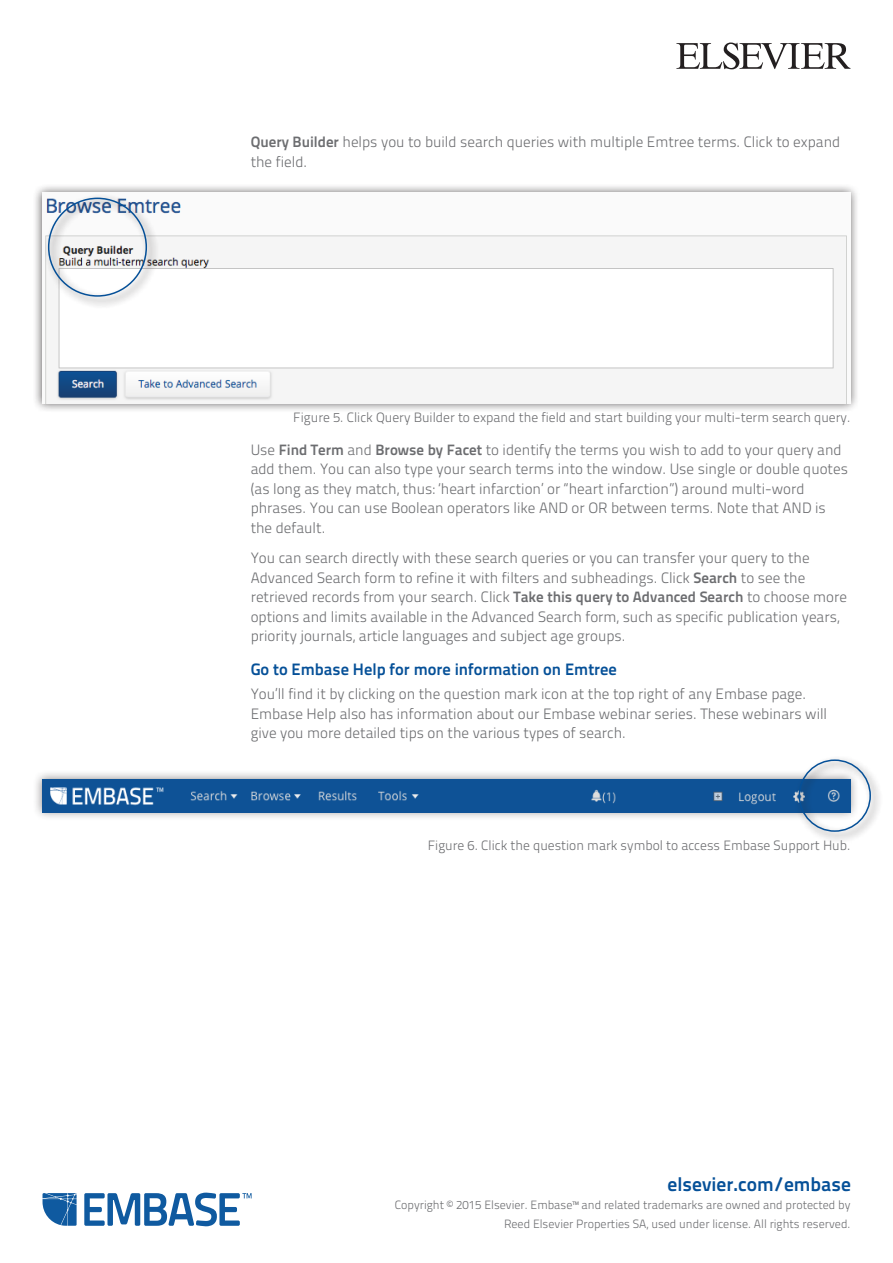
<style>
.page{position:relative;width:893px;height:1263px;background:#fff}
.page>*{position:absolute;margin:0;border:0;box-sizing:border-box;transform-origin:0 0}
.t1{font:19.5px "Titillium Text 25 L 800 wt";color:#055098}
.Sub_Header{font:16.5px "Titillium Text 25 L 800 wt";color:#055098}
.Body_Copy{font:15px/19.5px "Titillium Text 25 L 250 wt";color:#6c6d70}
.Body_Copy-2{font:13.5px "Titillium Text 25 L 250 wt";color:#6c6d70}
.Body_Copy-3{font:12px/19.5px "Titillium Text 25 L 250 wt";color:#6c6d70;text-align:right}
.s1{font-family:"Titillium Text 25 L 800 wt"}
</style>
<div class="page">
<svg style="left:676px;top:43px;width:174px;height:26px"></svg>
<svg style="left:84px;top:1192px;width:168px;height:34px"></svg>
<svg style="left:43px;top:1193px;width:34px;height:33px"></svg>
<div style="left:33px;top:769px;width:827px;height:53px;background:#231f20;opacity:.5"></div>
<img style="left:43px;top:779px;width:752px;height:33px">
<div style="left:795px;top:756px;width:88px;height:88px;background:#231f20;opacity:.75"></div>
<div style="left:799px;top:759px;width:72px;height:73px;border:2px solid #055098;border-radius:50%"></div>
<div style="left:33px;top:183px;width:827px;height:230px;background:#231f20;opacity:.75"></div>
<img style="left:43px;top:193px;width:807px;height:211px">
<div style="left:44px;top:194px;width:115px;height:115px;background:#231f20;opacity:.75"></div>
<div style="left:48px;top:198px;width:99px;height:99px;border:2px solid #055098;border-radius:50%"></div>
<p class="Body_Copy" style="left:251px;top:132px;width:591px"><span class="s1">Query Builder</span> helps you to build search queries with multiple Emtree terms. Click to expand the field.</p>
<p class="Body_Copy-2" style="left:293px;top:408px;width:559px">Figure 5. Click Query Builder to expand the field and start building your multi-term search query.</p>
<p class="Body_Copy" style="left:251px;top:439px;width:599px">Use <span class="s1">Find Term</span> and <span class="s1">Browse by Facet</span> to identify the terms you wish to add to your query and add them. You can also type your search terms into the window. Use single or double quotes (as long as they match, thus: ‘heart infarction’ or “heart infarction”) around multi-word phrases. You can use Boolean operators like AND or OR between terms. Note that AND is the default.</p>
<p class="Body_Copy" style="left:251px;top:547px;width:598px">You can search directly with these search queries or you can transfer your query to the Advanced Search form to refine it with filters and subheadings. Click <span class="s1">Search</span> to see the retrieved records from your search. Click <span class="s1">Take this query to Advanced Search</span> to choose more options and limits available in the Advanced Search form, such as specific publication years, priority journals, article languages and subject age groups.</p>
<p class="Sub_Header" style="left:251px;top:657px;width:368px">Go to Embase Help for more information on Emtree</p>
<p class="Body_Copy" style="left:251px;top:683px;width:578px">You’ll find it by clicking on the question mark icon at the top right of any Embase page.<br>Embase Help also has information about our Embase webinar series. These webinars will give you more detailed tips on the various types of search.</p>
<p class="Body_Copy-2" style="left:428px;top:836px;width:424px">Figure 6. Click the question mark symbol to access Embase Support Hub.</p>
<p class="t1" style="left:668px;top:1169px;width:185px">elsevier.com/embase</p>
<p class="Body_Copy-3" style="left:395px;top:1194px;width:457px">Copyright © 2015 Elsevier. Embase™ and related trademarks are owned and protected by<br>Reed Elsevier Properties SA, used under license. All rights reserved.</p>
</div>
